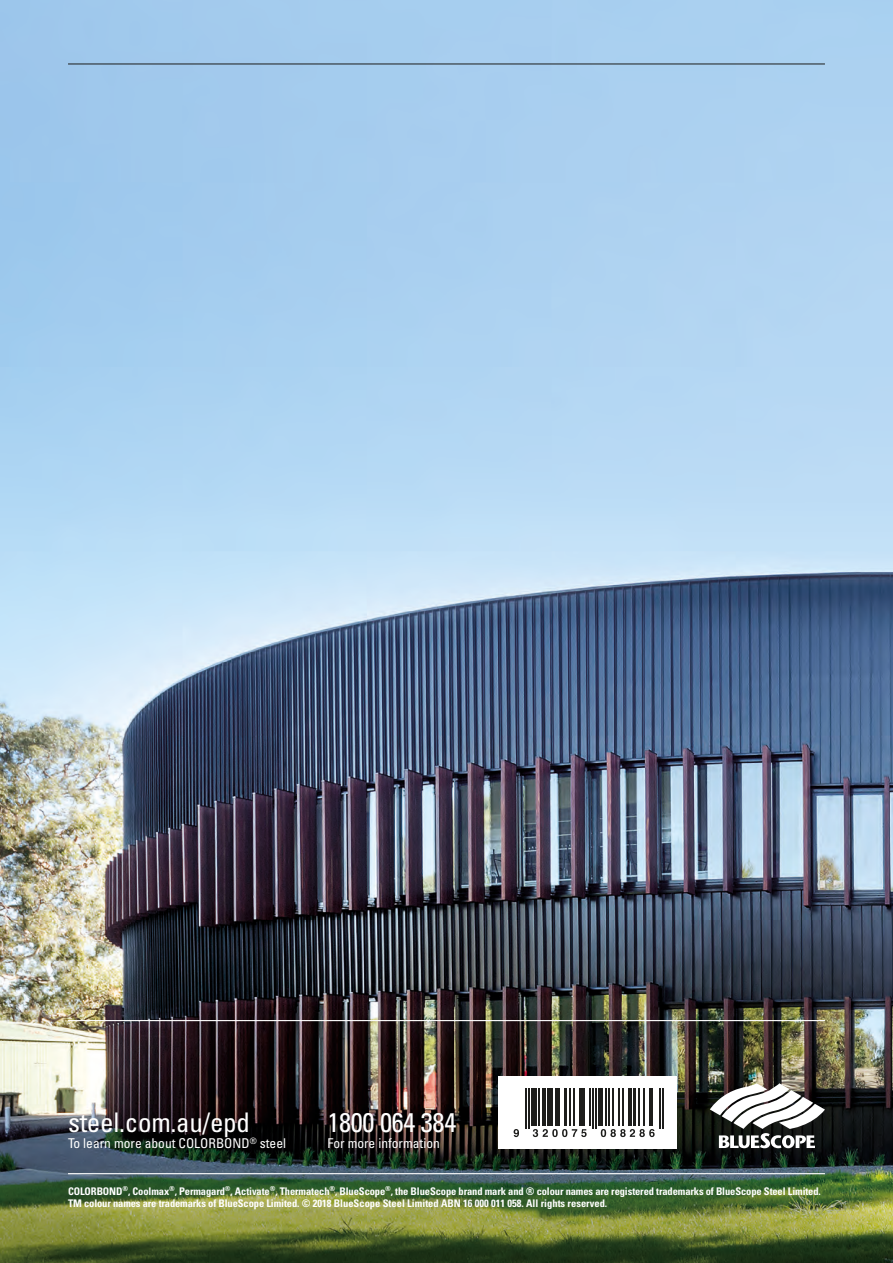
<style>
.page{position:relative;width:893px;height:1263px;background:#fff}
.page>*{position:absolute;margin:0;border:0;box-sizing:border-box;transform-origin:0 0}
._4__Intro_Type{font:condensed 27px "Univers";letter-spacing:-.01em;color:#fff}
._2__BodyNoSpace{font:condensed 13.5px "Univers";color:#fff}
._6__Caption{font:700 condensed 10.5px/12px "Univers";letter-spacing:-.01em;color:#fff}
</style>
<div class="page">
<img style="left:0;top:0;width:893px;height:1263px">
<div style="left:498px;top:1076px;width:179px;height:72px;background:#fff"></div>
<hr style="left:68px;top:1173px;width:757px;height:1px;background:#fff">
<svg style="left:710px;top:1083px;width:115px;height:65px"></svg>
<hr style="left:68px;top:1020px;width:757px;height:1px;background:#fff">
<hr style="left:68px;top:64px;width:757px;height:1px;background:#1d1d1b">
<hr style="left:525px;top:1088px;width:1px;height:40px;background:#1d1d1b">
<hr style="left:528px;top:1088px;width:2px;height:40px;background:#1d1d1b">
<div style="left:531px;top:1088px;width:6px;height:37px;background:#1d1d1b"></div>
<hr style="left:538px;top:1088px;width:2px;height:37px;background:#1d1d1b">
<hr style="left:542px;top:1088px;width:4px;height:37px;background:#1d1d1b">
<hr style="left:547px;top:1088px;width:3px;height:37px;background:#1d1d1b">
<hr style="left:551px;top:1088px;width:2px;height:37px;background:#1d1d1b">
<hr style="left:556px;top:1088px;width:4px;height:37px;background:#1d1d1b">
<hr style="left:565px;top:1088px;width:2px;height:37px;background:#1d1d1b">
<hr style="left:569px;top:1088px;width:1px;height:37px;background:#1d1d1b">
<hr style="left:573px;top:1088px;width:2px;height:37px;background:#1d1d1b">
<hr style="left:579px;top:1088px;width:2px;height:37px;background:#1d1d1b">
<hr style="left:582px;top:1088px;width:3px;height:37px;background:#1d1d1b">
<hr style="left:589px;top:1088px;width:2px;height:37px;background:#1d1d1b">
<hr style="left:592px;top:1088px;width:1px;height:40px;background:#1d1d1b">
<hr style="left:595px;top:1088px;width:2px;height:40px;background:#1d1d1b">
<hr style="left:598px;top:1088px;width:4px;height:37px;background:#1d1d1b">
<hr style="left:605px;top:1088px;width:2px;height:37px;background:#1d1d1b">
<hr style="left:608px;top:1088px;width:2px;height:37px;background:#1d1d1b">
<hr style="left:613px;top:1088px;width:1px;height:37px;background:#1d1d1b">
<hr style="left:618px;top:1088px;width:2px;height:37px;background:#1d1d1b">
<hr style="left:623px;top:1088px;width:1px;height:37px;background:#1d1d1b">
<hr style="left:628px;top:1088px;width:4px;height:37px;background:#1d1d1b">
<hr style="left:633px;top:1088px;width:3px;height:37px;background:#1d1d1b">
<hr style="left:638px;top:1088px;width:2px;height:37px;background:#1d1d1b">
<hr style="left:643px;top:1088px;width:1px;height:37px;background:#1d1d1b">
<hr style="left:649px;top:1088px;width:1px;height:37px;background:#1d1d1b">
<hr style="left:652px;top:1088px;width:1px;height:37px;background:#1d1d1b">
<hr style="left:659px;top:1088px;width:1px;height:40px;background:#1d1d1b">
<hr style="left:662px;top:1088px;width:1px;height:40px;background:#1d1d1b">
<svg style="left:514px;top:1129px;width:5px;height:8px"></svg>
<svg style="left:533px;top:1129px;width:54px;height:8px"></svg>
<svg style="left:601px;top:1129px;width:54px;height:8px"></svg>
<p class="_4__Intro_Type" style="left:68px;top:1105px;width:183px">steel.com.au/epd</p>
<p class="_2__BodyNoSpace" style="left:68px;top:1135px;width:220px">To learn more about COLORBOND<sup>®</sup> steel</p>
<p class="_4__Intro_Type" style="left:327px;top:1105px;width:130px">1800 064 384</p>
<p class="_2__BodyNoSpace" style="left:327px;top:1135px;width:114px">For more information</p>
<p class="_6__Caption" style="left:68px;top:1185px;width:754px">COLORBOND<sup>®</sup>, Coolmax<sup>®</sup>, Permagard<sup>®</sup>, Activate<sup>®</sup>, Thermatech<sup>®</sup>, BlueScope<sup>®</sup>, the BlueScope brand mark and ® colour names are registered trademarks of BlueScope Steel Limited.<br>TM colour names are trademarks of BlueScope Limited. © 2018 BlueScope Steel Limited ABN 16 000 011 058. All rights reserved.</p>
</div>
